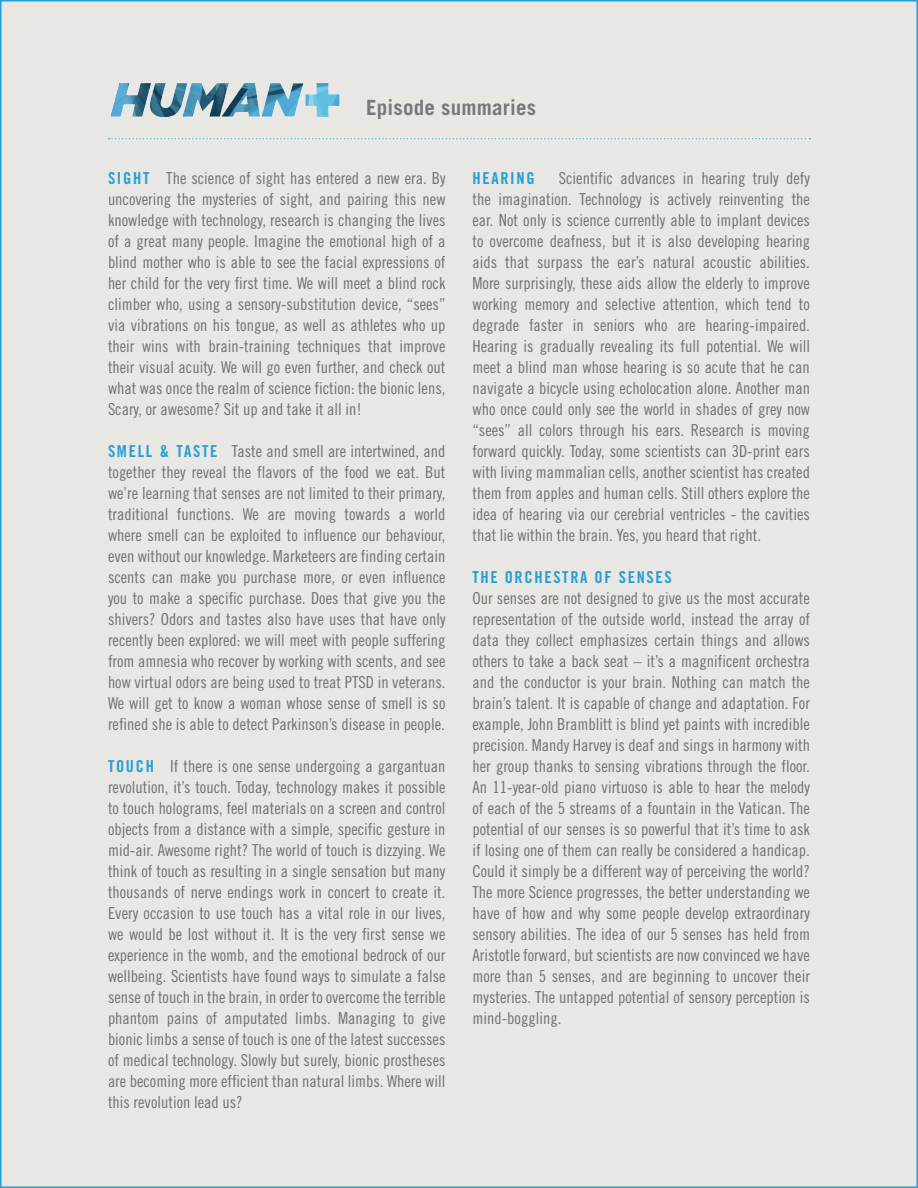
<style>
.page{position:relative;width:918px;height:1188px;background:#fff}
.page>*{position:absolute;margin:0;border:0;box-sizing:border-box;transform-origin:0 0}
.TEXT{font:700 21px "Trade Gothic";letter-spacing:.01em;color:#76787b}
.t1{font:16.5px/21px "Trade Gothic Cond Eighteen";color:#6f7073;text-align:justify}
.t2{font:16.5px "Trade Gothic Bold Cond Twenty";letter-spacing:.1em;color:#279fd2}
.s1{font-family:"Trade Gothic Bold Cond Twenty";color:#279fd2}
</style>
<div class="page">
<div style="left:1px;top:1px;width:916px;height:1186px;background:#e8e7e3"></div>
<svg style="left:109px;top:138px;width:701px;height:1px"></svg>
<img style="left:110px;top:83px;width:230px;height:34px">
<p class="TEXT" style="left:366px;top:94px;width:172px">Episode summaries</p>
<p class="t1" style="left:108px;top:167px;width:339px"><span class="s1">SIGHT</span> The science of sight has entered a new era. By uncovering the mysteries of sight, and pairing this new knowledge with technology, research is changing the lives of a great many people. Imagine the emotional high of a blind mother who is able to see the facial expressions of her child for the very first time. We will meet a blind rock climber who, using a sensory-substitution device, “sees” via vibrations on his tongue, as well as athletes who up their wins with brain-training techniques that improve their visual acuity. We will go even further, and check out what was once the realm of science fiction: the bionic lens, Scary, or awesome? Sit up and take it all in!</p>
<p class="t1" style="left:108px;top:440px;width:339px"><span class="s1">SMELL &amp; TASTE</span> Taste and smell are intertwined, and together they reveal the flavors of the food we eat. But we’re learning that senses are not limited to their primary, traditional functions. We are moving towards a world where smell can be exploited to influence our behaviour, even without our knowledge. Marketeers are finding certain scents can make you purchase more, or even influence you to make a specific purchase. Does that give you the shivers? Odors and tastes also have uses that have only recently been explored: we will meet with people suffering from amnesia who recover by working with scents, and see how virtual odors are being used to treat PTSD in veterans.<br>We will get to know a woman whose sense of smell is so refined she is able to detect Parkinson’s disease in people.</p>
<p class="t1" style="left:108px;top:755px;width:339px"><span class="s1">TOUCH</span> If there is one sense undergoing a gargantuan revolution, it’s touch. Today, technology makes it possible to touch holograms, feel materials on a screen and control objects from a distance with a simple, specific gesture in mid-air. Awesome right? The world of touch is dizzying. We think of touch as resulting in a single sensation but many thousands of nerve endings work in concert to create it.<br>Every occasion to use touch has a vital role in our lives, we would be lost without it. It is the very first sense we experience in the womb, and the emotional bedrock of our wellbeing. Scientists have found ways to simulate a false sense of touch in the brain, in order to overcome the terrible phantom pains of amputated limbs. Managing to give bionic limbs a sense of touch is one of the latest successes of medical technology. Slowly but surely, bionic prostheses are becoming more efficient than natural limbs. Where will this revolution lead us?</p>
<p class="t1" style="left:472px;top:167px;width:339px;text-indent:86px">Scientific advances in hearing truly defy the imagination. Technology is actively reinventing the ear. Not only is science currently able to implant devices to overcome deafness, but it is also developing hearing aids that surpass the ear’s natural acoustic abilities.<br>More surprisingly, these aids allow the elderly to improve working memory and selective attention, which tend to degrade faster in seniors who are hearing-impaired.<br>Hearing is gradually revealing its full potential. We will meet a blind man whose hearing is so acute that he can navigate a bicycle using echolocation alone. Another man who once could only see the world in shades of grey now “sees” all colors through his ears. Research is moving forward quickly. Today, some scientists can 3D-print ears with living mammalian cells, another scientist has created them from apples and human cells. Still others explore the idea of hearing via our cerebrial ventricles - the cavities that lie within the brain. Yes, you heard that right.</p>
<p class="t2" style="left:472px;top:567px;width:201px">THE ORCHESTRA OF SENSES</p>
<p class="t1" style="left:472px;top:587px;width:339px">Our senses are not designed to give us the most accurate representation of the outside world, instead the array of data they collect emphasizes certain things and allows others to take a back seat – it’s a magnificent orchestra and the conductor is your brain. Nothing can match the brain’s talent. It is capable of change and adaptation. For example, John Bramblitt is blind yet paints with incredible precision. Mandy Harvey is deaf and sings in harmony with her group thanks to sensing vibrations through the floor.<br>An 11-year-old piano virtuoso is able to hear the melody of each of the 5 streams of a fountain in the Vatican. The potential of our senses is so powerful that it’s time to ask if losing one of them can really be considered a handicap.<br>Could it simply be a different way of perceiving the world?<br>The more Science progresses, the better understanding we have of how and why some people develop extraordinary sensory abilities. The idea of our 5 senses has held from Aristotle forward, but scientists are now convinced we have more than 5 senses, and are beginning to uncover their mysteries. The untapped potential of sensory perception is mind-boggling.</p>
<p class="t2" style="left:472px;top:168px;width:64px">HEARING</p>
</div>
